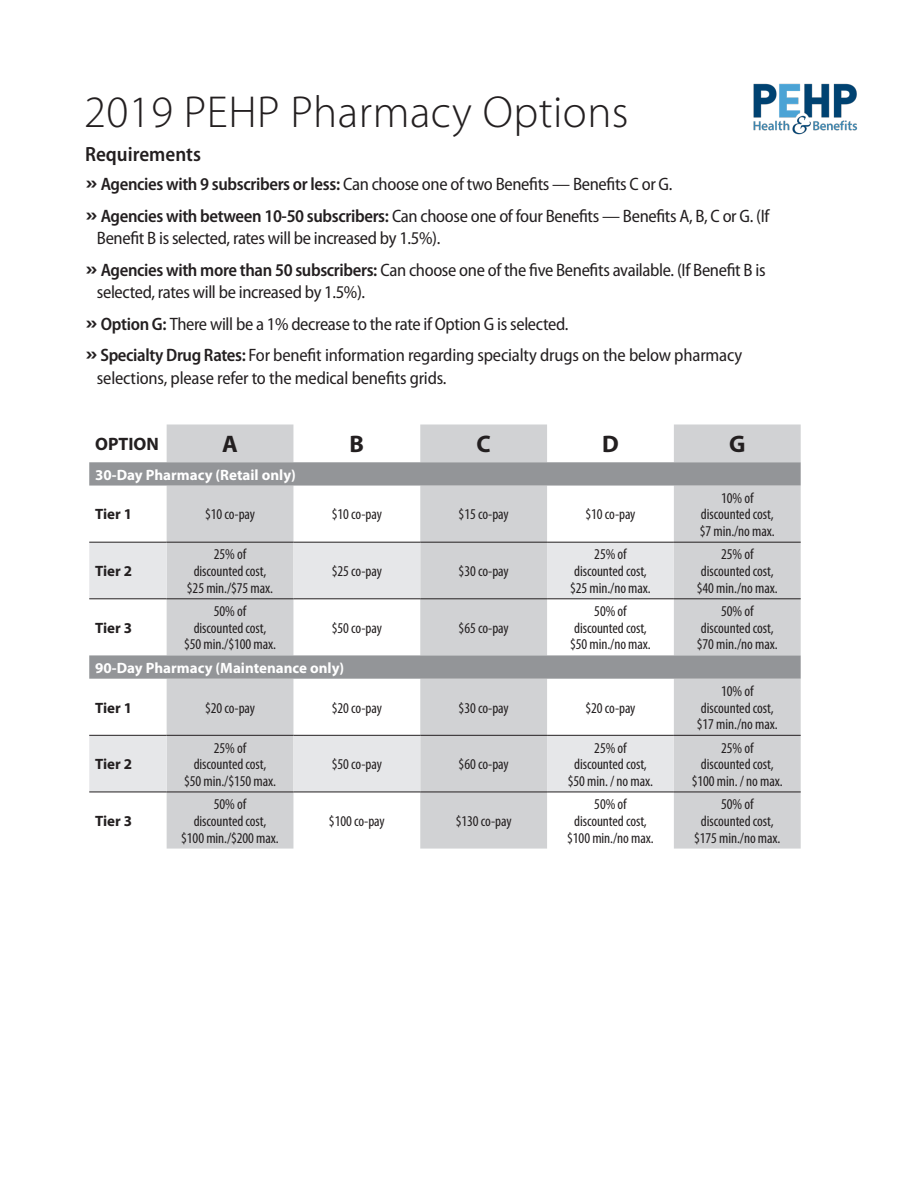
<style>
.page{position:relative;width:918px;height:1188px;background:#fff}
.page>*{position:absolute;margin:0;border:0;box-sizing:border-box;transform-origin:0 0}
.Headline{font:300 45px "Myriad Pro";letter-spacing:.01em;color:#231f20}
.t1{font:700 24px "Myriad Pro";color:#231f20}
.t2{font:600 semi-condensed 20.55px "Myriad Pro";color:#231f20}
.t3{font:semi-condensed 18px/22.5px "Myriad Pro";letter-spacing:-.02em;color:#231f20}
.t4{font:700 18px "Myriad Pro";color:#231f20}
.table_text_reg{font:condensed 15px "Myriad Pro";letter-spacing:-.005em;color:#231f20}
.t5{font:700 15px "Myriad Pro";color:#fff}
.t6{font:700 15px "Myriad Pro";color:#231f20}
.s1{font-weight:700;font-stretch:normal}
.s2{font-weight:600}
</style>
<div class="page">
<svg style="left:167px;top:424px;width:634px;height:425px;fill:#d1d2d4"></svg>
<svg style="left:89px;top:462px;width:712px;height:217px;fill:#d1d2d4"></svg>
<svg style="left:89px;top:543px;width:585px;height:249px"></svg>
<hr style="left:89px;top:542px;width:78px;height:1px;background:#231f20">
<hr style="left:167px;top:542px;width:126px;height:1px;background:#231f20">
<hr style="left:293px;top:542px;width:127px;height:1px;background:#231f20">
<hr style="left:420px;top:542px;width:127px;height:1px;background:#231f20">
<hr style="left:547px;top:542px;width:127px;height:1px;background:#231f20">
<hr style="left:674px;top:542px;width:127px;height:1px;background:#231f20">
<hr style="left:89px;top:598px;width:78px;height:1px;background:#231f20">
<hr style="left:167px;top:598px;width:126px;height:1px;background:#231f20">
<hr style="left:293px;top:598px;width:127px;height:1px;background:#231f20">
<hr style="left:420px;top:598px;width:127px;height:1px;background:#231f20">
<hr style="left:547px;top:598px;width:127px;height:1px;background:#231f20">
<hr style="left:674px;top:598px;width:127px;height:1px;background:#231f20">
<hr style="left:89px;top:735px;width:78px;height:1px;background:#231f20">
<hr style="left:167px;top:735px;width:126px;height:1px;background:#231f20">
<hr style="left:293px;top:735px;width:127px;height:1px;background:#231f20">
<hr style="left:420px;top:735px;width:127px;height:1px;background:#231f20">
<hr style="left:547px;top:735px;width:127px;height:1px;background:#231f20">
<hr style="left:674px;top:735px;width:127px;height:1px;background:#231f20">
<hr style="left:89px;top:792px;width:78px;height:1px;background:#231f20">
<hr style="left:167px;top:792px;width:126px;height:1px;background:#231f20">
<hr style="left:293px;top:792px;width:127px;height:1px;background:#231f20">
<hr style="left:420px;top:792px;width:127px;height:1px;background:#231f20">
<hr style="left:547px;top:792px;width:127px;height:1px;background:#231f20">
<hr style="left:674px;top:792px;width:127px;height:1px;background:#231f20">
<img style="left:753px;top:83px;width:105px;height:52px">
<p class="Headline" style="left:84px;top:85px;width:546px">2019 PEHP Pharmacy Options</p>
<p class="t2" style="left:85px;top:142px;width:117px">Requirements</p>
<p class="t3" style="left:86px;top:173px;width:588px"><span class="s1">»</span> <span class="s2">Agencies with 9 subscribers or less:</span> Can choose one of two Benefits — Benefits C or G.</p>
<p class="t3" style="left:97px;top:205px;width:674px;text-indent:-11px"><span class="s1">»</span> <span class="s2">Agencies with between 10-50 subscribers:</span> Can choose one of four Benefits — Benefits A, B, C or G. (If<br>Benefit B is selected, rates will be increased by 1.5%).</p>
<p class="t3" style="left:97px;top:259px;width:670px;text-indent:-11px"><span class="s1">»</span> <span class="s2">Agencies with more than 50 subscribers:</span> Can choose one of the five Benefits available. (If Benefit B is selected, rates will be increased by 1.5%).</p>
<p class="t3" style="left:86px;top:313px;width:484px"><span class="s1">»</span><span class="s2">Option G:</span> There will be a 1% decrease to the rate if Option G is selected.</p>
<p class="t3" style="left:97px;top:344px;width:647px;text-indent:-11px"><span class="s1">»</span> <span class="s2">Specialty Drug Rates:</span> For benefit information regarding specialty drugs on the below pharmacy selections, please refer to the medical benefits grids.</p>
<p class="t4" style="left:95px;top:432px;width:65px">OPTION</p>
<p class="t1" style="left:222px;top:429px;width:17px">A</p>
<p class="t1" style="left:350px;top:429px;width:16px">B</p>
<p class="t1" style="left:477px;top:429px;width:16px">C</p>
<p class="t1" style="left:602px;top:429px;width:18px">D</p>
<p class="t1" style="left:729px;top:429px;width:18px">G</p>
<p class="t5" style="left:95px;top:465px;width:202px">30-Day Pharmacy (Retail only)</p>
<p class="t6" style="left:95px;top:505px;width:38px">Tier 1</p>
<p class="table_text_reg" style="left:205px;top:505px;width:52px">$10 co-pay</p>
<p class="table_text_reg" style="left:332px;top:505px;width:52px">$10 co-pay</p>
<p class="table_text_reg" style="left:459px;top:505px;width:52px">$15 co-pay</p>
<p class="table_text_reg" style="left:585px;top:505px;width:52px">$10 co-pay</p>
<p class="table_text_reg" style="left:721px;top:489px;width:34px">10% of</p>
<p class="table_text_reg" style="left:701px;top:505px;width:74px">discounted cost,</p>
<p class="table_text_reg" style="left:700px;top:522px;width:77px">$7 min./no max.</p>
<p class="t6" style="left:95px;top:561px;width:38px">Tier 2</p>
<p class="t6" style="left:95px;top:618px;width:38px">Tier 3</p>
<p class="table_text_reg" style="left:214px;top:545px;width:34px">25% of</p>
<p class="table_text_reg" style="left:194px;top:562px;width:74px">discounted cost,</p>
<p class="table_text_reg" style="left:187px;top:579px;width:88px">$25 min./$75 max.</p>
<p class="table_text_reg" style="left:214px;top:602px;width:34px">50% of</p>
<p class="table_text_reg" style="left:194px;top:619px;width:74px">discounted cost,</p>
<p class="table_text_reg" style="left:184px;top:635px;width:93px">$50 min./$100 max.</p>
<p class="table_text_reg" style="left:332px;top:562px;width:52px">$25 co-pay</p>
<p class="table_text_reg" style="left:459px;top:562px;width:52px">$30 co-pay</p>
<p class="table_text_reg" style="left:332px;top:619px;width:52px">$50 co-pay</p>
<p class="table_text_reg" style="left:459px;top:619px;width:52px">$65 co-pay</p>
<p class="table_text_reg" style="left:594px;top:545px;width:34px">25% of</p>
<p class="table_text_reg" style="left:574px;top:562px;width:74px">discounted cost,</p>
<p class="table_text_reg" style="left:570px;top:579px;width:82px">$25 min./no max.</p>
<p class="table_text_reg" style="left:594px;top:602px;width:34px">50% of</p>
<p class="table_text_reg" style="left:574px;top:619px;width:74px">discounted cost,</p>
<p class="table_text_reg" style="left:570px;top:635px;width:82px">$50 min./no max.</p>
<p class="t5" style="left:95px;top:658px;width:251px">90-Day Pharmacy (Maintenance only)</p>
<p class="t6" style="left:95px;top:698px;width:38px">Tier 1</p>
<p class="table_text_reg" style="left:205px;top:699px;width:52px">$20 co-pay</p>
<p class="table_text_reg" style="left:332px;top:699px;width:52px">$20 co-pay</p>
<p class="table_text_reg" style="left:459px;top:699px;width:52px">$30 co-pay</p>
<p class="table_text_reg" style="left:585px;top:699px;width:52px">$20 co-pay</p>
<p class="t6" style="left:95px;top:754px;width:38px">Tier 2</p>
<p class="t6" style="left:95px;top:811px;width:38px">Tier 3</p>
<p class="table_text_reg" style="left:214px;top:739px;width:34px">25% of</p>
<p class="table_text_reg" style="left:194px;top:755px;width:74px">discounted cost,</p>
<p class="table_text_reg" style="left:184px;top:772px;width:93px">$50 min./$150 max.</p>
<p class="table_text_reg" style="left:214px;top:795px;width:34px">50% of</p>
<p class="table_text_reg" style="left:194px;top:812px;width:74px">discounted cost,</p>
<p class="table_text_reg" style="left:181px;top:829px;width:99px">$100 min./$200 max.</p>
<p class="table_text_reg" style="left:332px;top:755px;width:52px">$50 co-pay</p>
<p class="table_text_reg" style="left:459px;top:755px;width:52px">$60 co-pay</p>
<p class="table_text_reg" style="left:329px;top:812px;width:57px">$100 co-pay</p>
<p class="table_text_reg" style="left:456px;top:812px;width:57px">$130 co-pay</p>
<p class="table_text_reg" style="left:594px;top:739px;width:34px">25% of</p>
<p class="table_text_reg" style="left:574px;top:755px;width:74px">discounted cost,</p>
<p class="table_text_reg" style="left:568px;top:772px;width:87px">$50 min. / no max.</p>
<p class="table_text_reg" style="left:594px;top:795px;width:34px">50% of</p>
<p class="table_text_reg" style="left:574px;top:812px;width:74px">discounted cost,</p>
<p class="table_text_reg" style="left:567px;top:829px;width:88px">$100 min./no max.</p>
<p class="table_text_reg" style="left:721px;top:545px;width:34px">25% of</p>
<p class="table_text_reg" style="left:701px;top:562px;width:74px">discounted cost,</p>
<p class="table_text_reg" style="left:697px;top:579px;width:82px">$40 min./no max.</p>
<p class="table_text_reg" style="left:721px;top:602px;width:34px">50% of</p>
<p class="table_text_reg" style="left:701px;top:619px;width:74px">discounted cost,</p>
<p class="table_text_reg" style="left:697px;top:635px;width:82px">$70 min./no max.</p>
<p class="table_text_reg" style="left:721px;top:682px;width:34px">10% of</p>
<p class="table_text_reg" style="left:701px;top:699px;width:74px">discounted cost,</p>
<p class="table_text_reg" style="left:697px;top:715px;width:82px">$17 min./no max.</p>
<p class="table_text_reg" style="left:721px;top:739px;width:34px">25% of</p>
<p class="table_text_reg" style="left:701px;top:755px;width:74px">discounted cost,</p>
<p class="table_text_reg" style="left:692px;top:772px;width:93px">$100 min. / no max.</p>
<p class="table_text_reg" style="left:721px;top:795px;width:34px">50% of</p>
<p class="table_text_reg" style="left:701px;top:812px;width:74px">discounted cost,</p>
<p class="table_text_reg" style="left:694px;top:829px;width:88px">$175 min./no max.</p>
</div>
